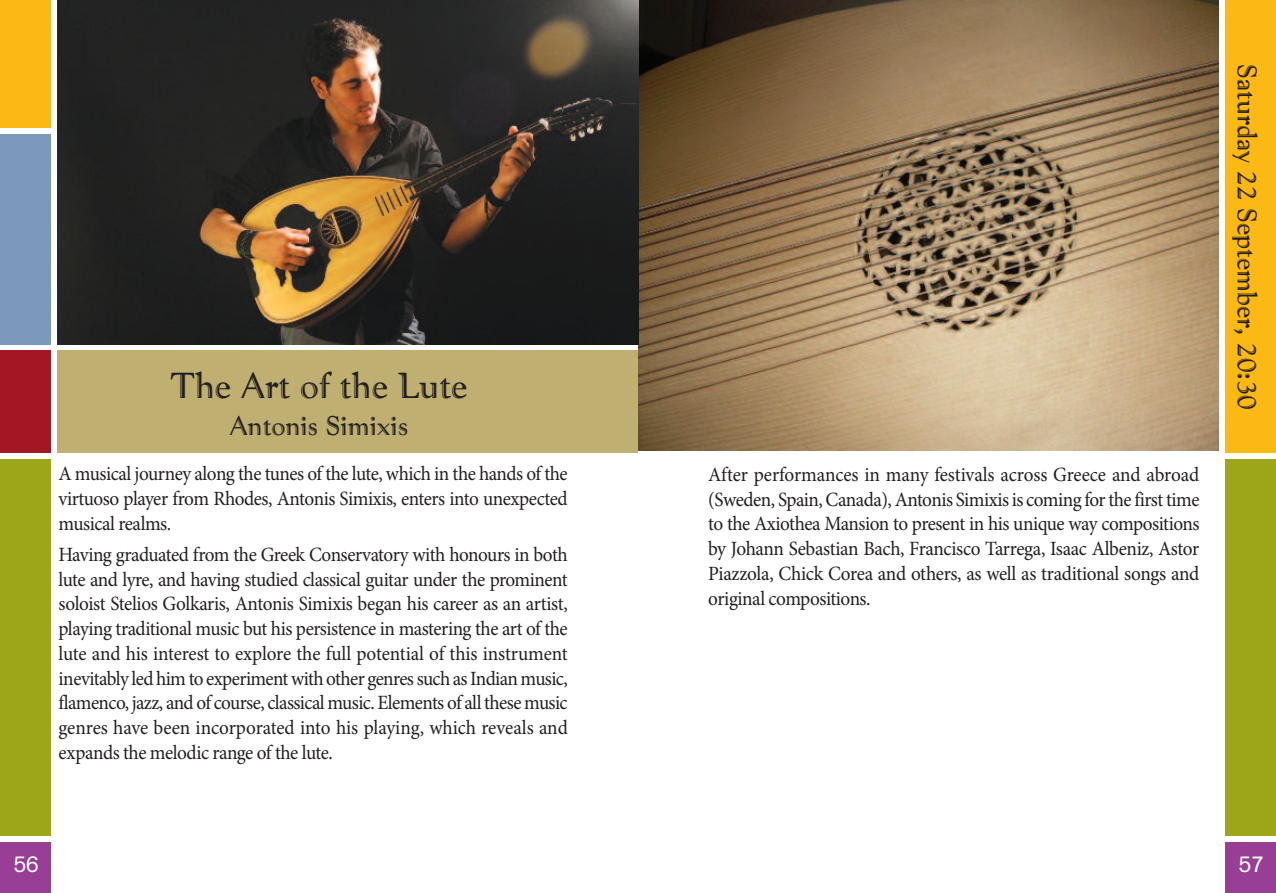
<style>
.page{position:relative;width:1276px;height:893px;background:#fff}
.page>*{position:absolute;margin:0;border:0;box-sizing:border-box;transform-origin:0 0}
.t1{font:36px "PF Venture Engraved";color:#231f20}
.t2{font:27px "PF Venture Engraved";color:#231f20}
.t3{font:22.5px "PF Akzidenz";color:#fff}
.t4{font:20.25px/24.8px "Minion Pro";letter-spacing:-.02em;color:#231f20;text-align:justify;scale:.95 1}
</style>
<div class="page">
<img style="left:638px;top:0;width:580px;height:451px">
<div style="left:1225px;top:0;width:51px;height:453px;background:#fcb814"></div>
<div style="left:1225px;top:459px;width:51px;height:377px;background:#9da618"></div>
<div style="left:1225px;top:842px;width:51px;height:51px;background:#983e97"></div>
<img style="left:57px;top:0;width:581px;height:344px">
<div style="left:0;top:0;width:51px;height:128px;background:#fcb814"></div>
<div style="left:0;top:134px;width:51px;height:210px;background:#7c98bb"></div>
<div style="left:0;top:351px;width:51px;height:102px;background:#a51624"></div>
<div style="left:0;top:459px;width:51px;height:377px;background:#9da618"></div>
<div style="left:0;top:842px;width:51px;height:51px;background:#983e97"></div>
<div style="left:57px;top:351px;width:581px;height:102px;background:#bfaf71"></div>
<h1 class="t1" style="left:170px;top:364px;width:299px">The Art of the Lute</h1>
<h2 class="t2" style="left:230px;top:410px;width:180px">Antonis Simixis</h2>
<p class="t4" style="left:58px;top:463px;width:537px">a musical journey along the tunes of the lute, which in the hands of the virtuoso player from rhodes, antonis simixis, enters into unexpected musical realms.</p>
<p class="t4" style="left:58px;top:544px;width:537px">Having graduated from the Greek Conservatory with honours in both lute and lyre, and having studied classical guitar under the prominent soloist stelios Golkaris, antonis simixis began his career as an artist, playing traditional music but his persistence in mastering the art of the lute and his interest to explore the full potential of this instrument inevitably led him to experiment with other genres such as indian music, flamenco, jazz, and of course, classical music. Elements of all these music genres have been incorporated into his playing, which reveals and expands the melodic range of the lute.</p>
<p class="t3" style="left:14px;top:852px;width:27px">56</p>
<p class="t4" style="left:708px;top:464px;width:519px">after performances in many festivals across Greece and abroad (sweden, spain, Canada), antonis simixis is coming for the first time to the axiothea Mansion to present in his unique way compositions by Johann sebastian Bach, Francisco tarrega, isaac albeniz, astor Piazzola, Chick Corea and others, as well as traditional songs and original compositions.</p>
<h2 class="t2" style="left:1263px;top:64px;width:347px;rotate:90deg">Saturday 22 September, 20:30</h2>
<p class="t3" style="left:1238px;top:852px;width:27px">57</p>
</div>
